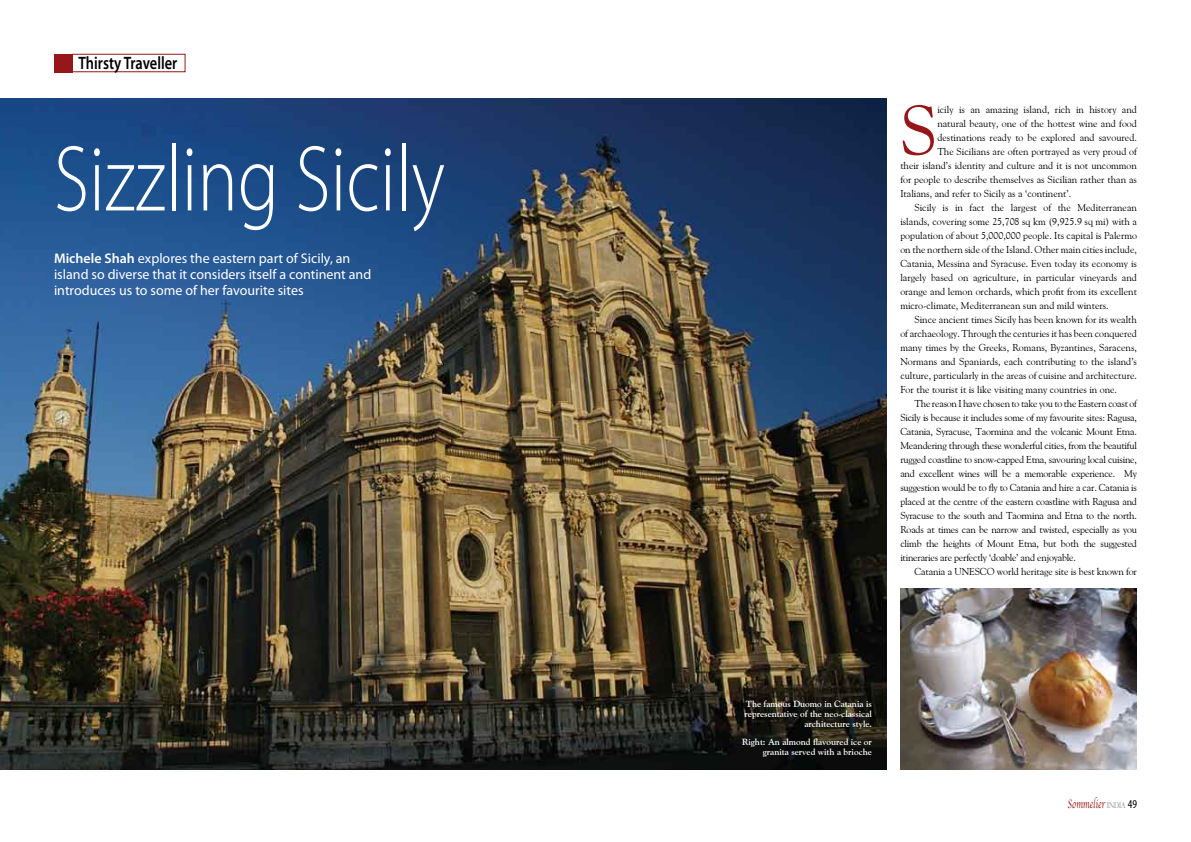
<style>
.page{position:relative;width:1191px;height:842px;background:#fff}
.page>*{position:absolute;margin:0;border:0;box-sizing:border-box;transform-origin:0 0}
.t1{font:300 94.3px "Myriad Pro";color:#fff;scale:.8 1}
.t2{font:69.9px "Goudy Old Style BT";color:#96171a}
.t3{font:600 18px "Myriad Pro";color:#000;scale:.8 1}
.t4{font:14px/16px "Myriad Pro";color:#fff}
.t5{font:12.6px "Apple Chancery";color:#96171a;scale:.7 1}
.t6{font:10px "Goudy Old Style BT";color:#000}
.t7{font:10px "Goudy Old Style BT";letter-spacing:-.02em;color:#000}
.t8{font:700 9px/10px "Goudy Old Style BT";color:#fff;text-align:right}
.s1{font-weight:600}
.s2{font-family:"Perpetua Titling";font-weight:300;font-size:8px;color:#6d6f71}
.s3{font-family:"Myriad Pro";font-stretch:condensed;font-size:12px;color:#000}
</style>
<div class="page">
<img style="left:595px;top:99px;width:291px;height:671px">
<img style="left:901px;top:589px;width:236px;height:181px">
<img style="left:0;top:99px;width:595px;height:671px">
<div style="left:72px;top:54px;width:113px;height:18px;border:1px solid #96171a"></div>
<div style="left:54px;top:54px;width:18px;height:18px;background:#96171a"></div>
<h3 class="t3" style="left:78px;top:53px;width:125px">Thirsty Traveller</h3>
<h1 class="t1" style="left:54px;top:127px;width:490px">Sizzling Sicily</h1>
<h3 class="t4" style="left:54px;top:251px;width:319px"><span class="s1">Michele Shah</span> explores the eastern part of Sicily, an island so diverse that it considers itself a continent and introduces us to some of her favourite sites</h3>
<h2 class="t2" style="left:900px;top:87px;width:39px">S</h2>
<p class="t6" style="left:937px;top:103px;width:201px">icily is an amazing island, rich in history and</p>
<p class="t6" style="left:937px;top:117px;width:201px">natural beauty, one of the hottest wine and food</p>
<p class="t6" style="left:937px;top:131px;width:201px">destinations ready to be explored and savoured.</p>
<p class="t6" style="left:937px;top:145px;width:201px">The Sicilians are often portrayed as very proud of</p>
<p class="t6" style="left:900px;top:159px;width:238px">their island’s identity and culture and it is not uncommon</p>
<p class="t6" style="left:900px;top:173px;width:238px">for people to describe themselves as Sicilian rather than as</p>
<p class="t6" style="left:900px;top:187px;width:172px">Italians, and refer to Sicily as a ‘continent’.</p>
<p class="t6" style="left:914px;top:201px;width:224px">Sicily is in fact the largest of the Mediterranean</p>
<p class="t6" style="left:900px;top:215px;width:238px">islands, covering some 25,708 sq km (9,925.9 sq mi) with a</p>
<p class="t6" style="left:900px;top:229px;width:238px">population of about 5,000,000 people. Its capital is Palermo</p>
<p class="t6" style="left:900px;top:243px;width:238px">on the northern side of the Island. Other main cities include,</p>
<p class="t6" style="left:900px;top:257px;width:238px">Catania, Messina and Syracuse. Even today its economy is</p>
<p class="t6" style="left:900px;top:271px;width:238px">largely based on agriculture, in particular vineyards and</p>
<p class="t6" style="left:900px;top:285px;width:238px">orange and lemon orchards, which profit from its excellent</p>
<p class="t6" style="left:900px;top:299px;width:210px">micro-climate, Mediterranean sun and mild winters.</p>
<p class="t6" style="left:914px;top:313px;width:224px">Since ancient times Sicily has been known for its wealth</p>
<p class="t6" style="left:900px;top:327px;width:238px">of archaeology. Through the centuries it has been conquered</p>
<p class="t6" style="left:900px;top:341px;width:238px">many times by the Greeks, Romans, Byzantines, Saracens,</p>
<p class="t6" style="left:900px;top:355px;width:238px">Normans and Spaniards, each contributing to the island’s</p>
<p class="t6" style="left:900px;top:369px;width:238px">culture, particularly in the areas of cuisine and architecture.</p>
<p class="t6" style="left:900px;top:383px;width:218px">For the tourist it is like visiting many countries in one.</p>
<p class="t7" style="left:914px;top:397px;width:224px">The reason I have chosen to take you to the Eastern coast of</p>
<p class="t7" style="left:900px;top:411px;width:238px">Sicily is because it includes some of my favourite sites: Ragusa,</p>
<p class="t7" style="left:900px;top:425px;width:238px">Catania, Syracuse, Taormina and the volcanic Mount Etna.</p>
<p class="t7" style="left:900px;top:439px;width:238px">Meandering through these wonderful cities, from the beautiful</p>
<p class="t7" style="left:900px;top:453px;width:238px">rugged coastline to snow-capped Etna, savouring local cuisine,</p>
<p class="t7" style="left:900px;top:467px;width:238px">and excellent wines will be a memorable experience. My</p>
<p class="t7" style="left:900px;top:481px;width:238px">suggestion would be to fly to Catania and hire a car. Catania is</p>
<p class="t7" style="left:900px;top:495px;width:238px">placed at the centre of the eastern coastline with Ragusa and</p>
<p class="t7" style="left:900px;top:509px;width:238px">Syracuse to the south and Taormina and Etna to the north.</p>
<p class="t7" style="left:900px;top:523px;width:238px">Roads at times can be narrow and twisted, especially as you</p>
<p class="t7" style="left:900px;top:537px;width:238px">climb the heights of Mount Etna, but both the suggested</p>
<p class="t7" style="left:900px;top:551px;width:177px">itineraries are perfectly ‘doable’ and enjoyable.</p>
<p class="t6" style="left:914px;top:565px;width:224px">Catania a UNESCO world heritage site is best known for</p>
<p class="t8" style="left:744px;top:698px;width:129px">The famous Duomo in Catania is representative of the neo-classical architecture style.</p>
<p class="t8" style="left:742px;top:737px;width:131px">Right: An almond flavoured ice or granita served with a brioche</p>
<p class="t5" style="left:1067px;top:793px;width:101px">Sommelier <span class="s2">INDIA</span> <span class="s3">49</span></p>
</div>
